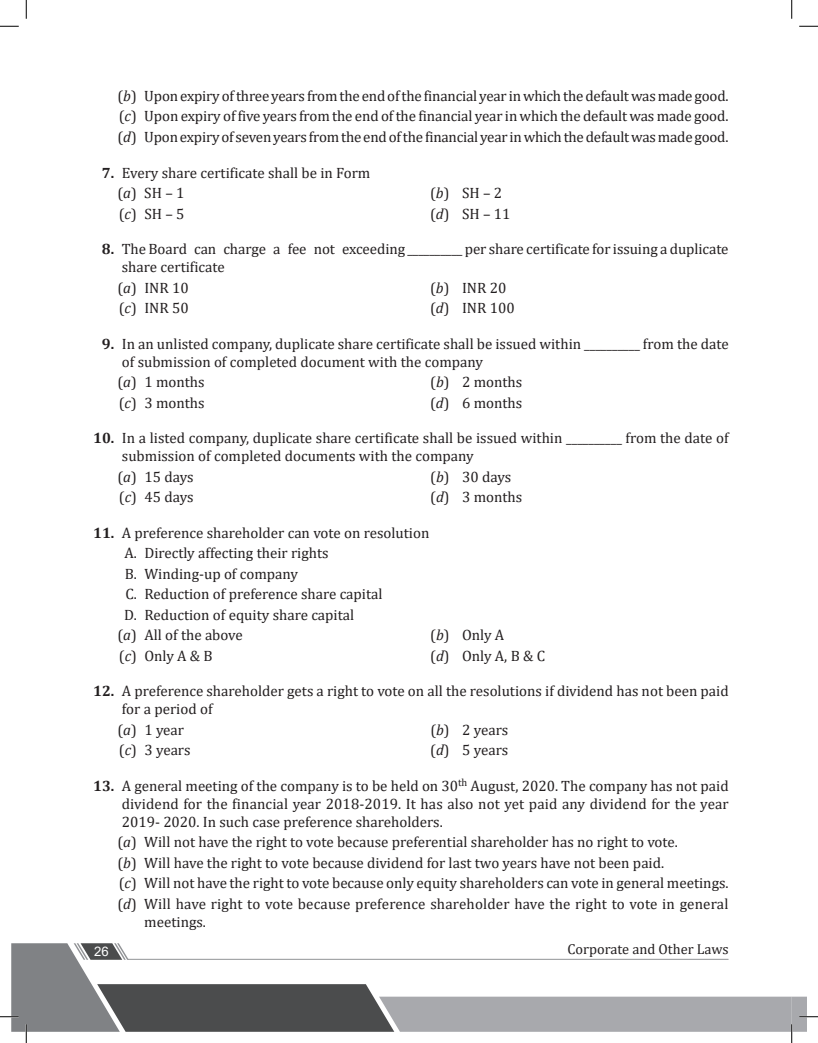
<style>
.page{position:relative;width:818px;height:1043px;background:#fff}
.page>*{position:absolute;margin:0;border:0;box-sizing:border-box;transform-origin:0 0}
.t1{font:15px/20.5px "Cambria";color:#231f20}
.t2{font:14.38px "Cambria";color:#231f20}
.t3{font:13.12px "Arial";color:#fff}
.s1{font-style:italic}
.s2{font-weight:700}
</style>
<div class="page">
<svg style="left:0;top:25px;width:19px;height:2px"></svg>
<svg style="left:799px;top:25px;width:19px;height:2px"></svg>
<svg style="left:25px;top:0;width:2px;height:19px"></svg>
<svg style="left:791px;top:0;width:1px;height:19px"></svg>
<svg style="left:0;top:943px;width:818px;height:99px"></svg>
<p class="t1" style="left:117px;top:85px;width:612px;text-align:justify">(<span class="s1">b</span>) Upon expiry of three years from the end of the financial year in which the default was made good. (<span class="s1">c</span>) Upon expiry of five years from the end of the financial year in which the default was made good. (<span class="s1">d</span>) Upon expiry of seven years from the end of the financial year in which the default was made good.</p>
<p class="t1" style="left:117px;top:162px;width:254px;text-indent:-16px"><span class="s2">7.</span> Every share certificate shall be in Form (<span class="s1">a</span>) SH – 1</p>
<p class="t1" style="left:430px;top:183px;width:73px">(<span class="s1">b</span>) SH – 2</p>
<p class="t1" style="left:119px;top:203px;width:67px">(<span class="s1">c</span>) SH – 5</p>
<p class="t1" style="left:430px;top:203px;width:82px">(<span class="s1">d</span>) SH – 11</p>
<p class="t1" style="left:122px;top:240px;width:608px;line-height:18px;text-indent:-20px"><span class="s2">8.</span> The Board can charge a fee not exceeding __________ per share certificate for issuing a duplicate share certificate</p>
<p class="t1" style="left:117px;top:277px;width:73px">(<span class="s1">a</span>) INR 10</p>
<p class="t1" style="left:430px;top:277px;width:78px">(<span class="s1">b</span>) INR 20</p>
<p class="t1" style="left:119px;top:298px;width:71px">(<span class="s1">c</span>) INR 50</p>
<p class="t1" style="left:430px;top:298px;width:86px">(<span class="s1">d</span>) INR 100</p>
<p class="t1" style="left:122px;top:334px;width:608px;line-height:18px;text-indent:-20px"><span class="s2">9.</span> In an unlisted company, duplicate share certificate shall be issued within __________ from the date of submission of completed document with the company</p>
<p class="t1" style="left:117px;top:372px;width:89px">(<span class="s1">a</span>) 1 months</p>
<p class="t1" style="left:430px;top:372px;width:93px">(<span class="s1">b</span>) 2 months</p>
<p class="t1" style="left:119px;top:392px;width:87px">(<span class="s1">c</span>) 3 months</p>
<p class="t1" style="left:430px;top:392px;width:94px">(<span class="s1">d</span>) 6 months</p>
<p class="t1" style="left:122px;top:429px;width:608px;line-height:18px;text-indent:-29px"><span class="s2">10.</span> In a listed company, duplicate share certificate shall be issued within __________ from the date of submission of completed documents with the company</p>
<p class="t1" style="left:117px;top:466px;width:77px">(<span class="s1">a</span>) 15 days</p>
<p class="t1" style="left:430px;top:466px;width:82px">(<span class="s1">b</span>) 30 days</p>
<p class="t1" style="left:119px;top:487px;width:76px">(<span class="s1">c</span>) 45 days</p>
<p class="t1" style="left:430px;top:487px;width:94px">(<span class="s1">d</span>) 3 months</p>
<p class="t1" style="left:93px;top:522px;width:338px"><span class="s2">11.</span> A preference shareholder can vote on resolution</p>
<p class="t1" style="left:124px;top:543px;width:205px">A. Directly affecting their rights</p>
<p class="t1" style="left:125px;top:563px;width:175px">B. Winding-up of company</p>
<p class="t1" style="left:125px;top:584px;width:259px">C. Reduction of preference share capital</p>
<p class="t1" style="left:124px;top:604px;width:231px">D. Reduction of equity share capital</p>
<p class="t1" style="left:117px;top:625px;width:127px">(<span class="s1">a</span>) All of the above</p>
<p class="t1" style="left:430px;top:625px;width:75px">(<span class="s1">b</span>) Only A</p>
<p class="t1" style="left:119px;top:645px;width:95px">(<span class="s1">c</span>) Only A &amp; B</p>
<p class="t1" style="left:430px;top:645px;width:116px">(<span class="s1">d</span>) Only A, B &amp; C</p>
<p class="t1" style="left:122px;top:682px;width:608px;line-height:18px;text-indent:-29px"><span class="s2">12.</span> A preference shareholder gets a right to vote on all the resolutions if dividend has not been paid for a period of</p>
<p class="t1" style="left:118px;top:719px;width:68px">(<span class="s1">a</span>) 1 year</p>
<p class="t1" style="left:430px;top:719px;width:79px">(<span class="s1">b</span>) 2 years</p>
<p class="t1" style="left:119px;top:740px;width:73px">(<span class="s1">c</span>) 3 years</p>
<p class="t1" style="left:430px;top:740px;width:79px">(<span class="s1">d</span>) 5 years</p>
<p class="t1" style="left:122px;top:776px;width:608px;line-height:17.9px;text-align:justify;text-indent:-29px"><span class="s2">13.</span> A general meeting of the company is to be held on 30<sup>th</sup> August, 2020. The company has not paid dividend for the financial year 2018-2019. It has also not yet paid any dividend for the year 2019- 2020. In such case preference shareholders.</p>
<p class="t1" style="left:117px;top:831px;width:612px">(<span class="s1">a</span>) Will not have the right to vote because preferential shareholder has no right to vote.<br>(<span class="s1">b</span>) Will have the right to vote because dividend for last two years have not been paid.<br>(<span class="s1">c</span>) Will not have the right to vote because only equity shareholders can vote in general meetings. (<span class="s1">d</span>) Will have right to vote because preference shareholder have the right to vote in general</p>
<p class="t1" style="left:144px;top:911px;width:63px">meetings.</p>
<p class="t3" style="left:94px;top:942px;width:16px">26</p>
<p class="t2" style="left:567px;top:940px;width:163px">Corporate and Other Laws</p>
</div>
